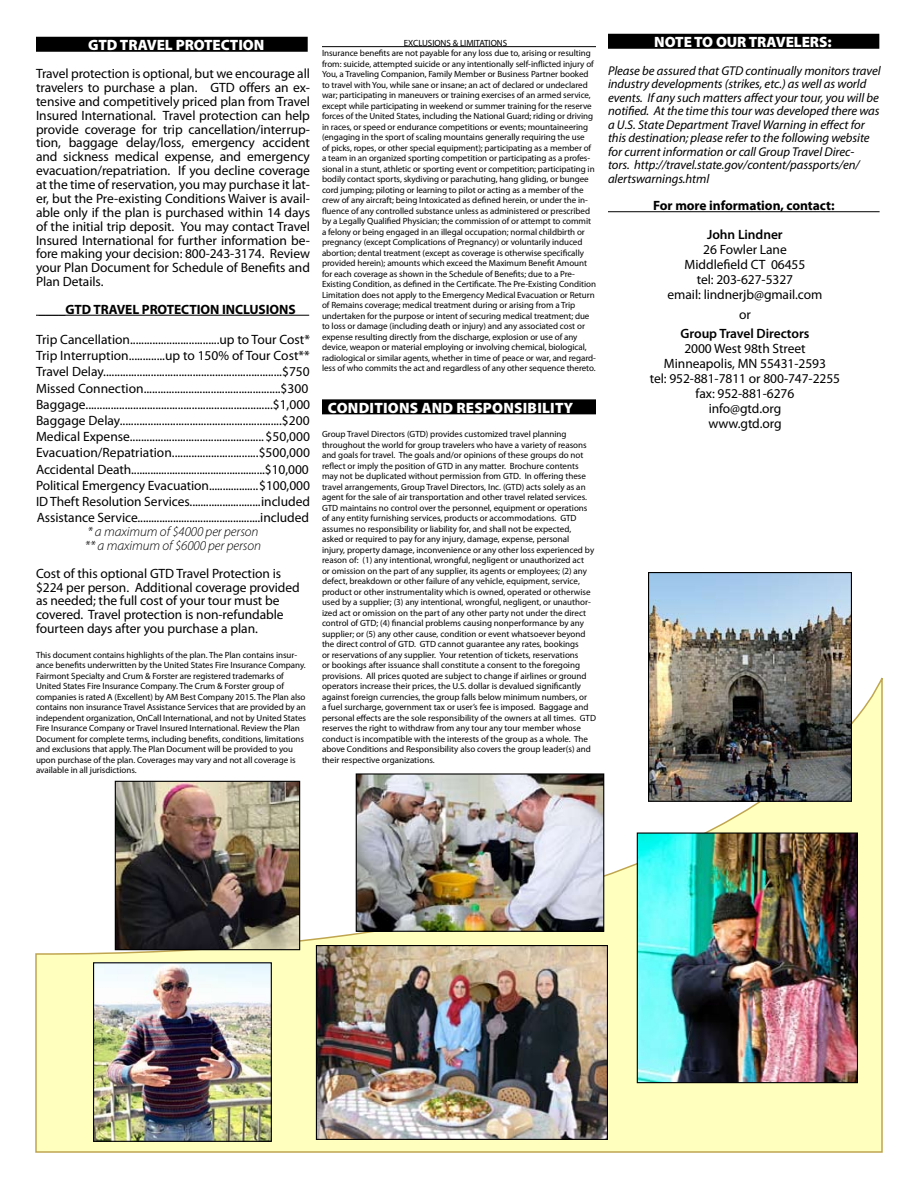
<style>
.page{position:relative;width:918px;height:1188px;background:#fff}
.page>*{position:absolute;margin:0;border:0;box-sizing:border-box;transform-origin:0 0}
.t1{font:900 15px "Myriad Pro";letter-spacing:-.005em;color:#fff}
.t2{font:900 15px "Myriad Pro";letter-spacing:.015em;color:#fff}
.t3{font:13.5px/14px "Myriad Pro";letter-spacing:-.005em;color:#000}
.t4{font:700 13.5px "Myriad Pro";letter-spacing:-.005em;color:#000}
.t5{font:italic 300 13.5px/14px "Myriad Pro";letter-spacing:-.005em;color:#000}
.t6{font:600 13.5px "Myriad Pro";letter-spacing:-.005em;color:#000}
.t7{font:italic 12.75px/13.5px "Myriad Pro";letter-spacing:-.005em;color:#000}
.t8{font:9px/10.5px "Myriad Pro";letter-spacing:-.005em;color:#000}
.s1{font-weight:600}
</style>
<div class="page">
<svg style="left:35px;top:677px;width:848px;height:476px"></svg>
<div style="left:36px;top:37px;width:272px;height:15px;background:#000"></div>
<hr style="left:36px;top:315px;width:273px;height:1px;background:#000">
<hr style="left:322px;top:46px;width:274px;height:1px;background:#000">
<div style="left:322px;top:399px;width:274px;height:15px;background:#000"></div>
<div style="left:608px;top:34px;width:271px;height:15px;background:#000"></div>
<hr style="left:608px;top:211px;width:272px;height:1px;background:#000">
<img style="left:639px;top:834px;width:217px;height:247px">
<div style="left:637px;top:832px;width:221px;height:251px;border:1px solid #000"></div>
<img style="left:650px;top:574px;width:200px;height:226px">
<div style="left:648px;top:572px;width:204px;height:230px;border:1px solid #000"></div>
<img style="left:318px;top:947px;width:288px;height:191px">
<div style="left:316px;top:945px;width:292px;height:195px;border:1px solid #000"></div>
<img style="left:358px;top:775px;width:244px;height:155px">
<div style="left:356px;top:773px;width:248px;height:159px;border:1px solid #000"></div>
<img style="left:117px;top:783px;width:181px;height:165px">
<div style="left:115px;top:781px;width:185px;height:169px;border:1px solid #000"></div>
<img style="left:95px;top:964px;width:175px;height:176px">
<div style="left:93px;top:962px;width:179px;height:180px;border:1px solid #000"></div>
<h1 class="t1" style="left:88px;top:35px;width:178px">GTD TRAVEL PROTECTION</h1>
<p class="t3" style="left:36px;top:66px;width:276px;text-align:justify">Travel protection is optional, but we encourage all travelers to purchase a plan. GTD offers an ex&shy;tensive and competitively priced plan from Travel Insured International. Travel protection can help provide coverage for trip cancellation/interrup&shy;tion, baggage delay/loss, emergency accident and sickness medical expense, and emergency evacuation/repatriation. If you decline coverage at the time of reservation, you may purchase it lat&shy;er, but the Pre-existing Conditions Waiver is avail&shy;able only if the plan is purchased within 14 days of the initial trip deposit. You may contact Travel Insured International for further information be&shy;fore making your decision: 800-243-3174. Review your Plan Document for Schedule of Benefits and Plan Details.</p>
<h2 class="t4" style="left:39px;top:301px;width:259px"><span class="s1">____</span>GTD TRAVEL PROTECTION INCLUSIONS</h2>
<p class="t3" style="left:36px;top:331px;width:276px;line-height:16.2px">Trip Cancellation................................up to Tour Cost* Trip Interruption.............up to 150% of Tour Cost** Travel Delay................................................................$750<br>Missed Connection.................................................$300<br>Baggage...................................................................$1,000<br>Baggage Delay..........................................................$200<br>Medical Expense................................................$50,000<br>Evacuation/Repatriation...............................$500,000<br>Accidental Death.................................................$10,000<br>Political Emergency Evacuation..................$100,000<br>ID Theft Resolution Services..........................included Assistance Service.............................................included</p>
<h2 class="t5" style="left:85px;top:525px;width:178px">* a maximum of $4000 per person ** a maximum of $6000 per person</h2>
<h2 class="t3" style="left:36px;top:566px;width:265px">Cost of this optional GTD Travel Protection is $224 per person. Additional coverage provided as needed; the full cost of your tour must be covered. Travel protection is non-refundable fourteen days after you purchase a plan.</h2>
<p class="t8" style="left:36px;top:649px;width:272px">This document contains highlights of the plan. The Plan contains insur&shy;ance benefits underwritten by the United States Fire Insurance Company.<br>Fairmont Specialty and Crum &amp; Forster are registered trademarks of United States Fire Insurance Company. The Crum &amp; Forster group of companies is rated A (Excellent) by AM Best Company 2015. The Plan also contains non insurance Travel Assistance Services that are provided by an independent organization, OnCall International, and not by United States Fire Insurance Company or Travel Insured International. Review the Plan Document for complete terms, including benefits, conditions, limitations and exclusions that apply. The Plan Document will be provided to you upon purchase of the plan. Coverages may vary and not all coverage is available in all jurisdictions.</p>
<p class="t8" style="left:322px;top:37px;width:276px;text-indent:82px">EXCLUSIONS &amp; LIMITATIONS<br>Insurance benefits are not payable for any loss due to, arising or resulting from: suicide, attempted suicide or any intentionally self-inflicted injury of You, a Traveling Companion, Family Member or Business Partner booked to travel with You, while sane or insane; an act of declared or undeclared war; participating in maneuvers or training exercises of an armed service, except while participating in weekend or summer training for the reserve forces of the United States, including the National Guard; riding or driving in races, or speed or endurance competitions or events; mountaineering (engaging in the sport of scaling mountains generally requiring the use<br>of picks, ropes, or other special equipment); participating as a member of a team in an organized sporting competition or participating as a profes&shy;sional in a stunt, athletic or sporting event or competition; participating in bodily contact sports, skydiving or parachuting, hang gliding, or bungee cord jumping; piloting or learning to pilot or acting as a member of the crew of any aircraft; being Intoxicated as defined herein, or under the in&shy;fluence of any controlled substance unless as administered or prescribed by a Legally Qualified Physician; the commission of or attempt to commit a felony or being engaged in an illegal occupation; normal childbirth or pregnancy (except Complications of Pregnancy) or voluntarily induced abortion; dental treatment (except as coverage is otherwise specifically provided herein); amounts which exceed the Maximum Benefit Amount for each coverage as shown in the Schedule of Benefits; due to a Pre-Existing Condition, as defined in the Certificate. The Pre-Existing Condition Limitation does not apply to the Emergency Medical Evacuation or Return of Remains coverage; medical treatment during or arising from a Trip undertaken for the purpose or intent of securing medical treatment; due to loss or damage (including death or injury) and any associated cost or expense resulting directly from the discharge, explosion or use of any device, weapon or material employing or involving chemical, biological, radiological or similar agents, whether in time of peace or war, and regard&shy;less of who commits the act and regardless of any other sequence thereto.</p>
<h1 class="t2" style="left:328px;top:398px;width:247px">CONDITIONS AND RESPONSIBILITY</h1>
<p class="t8" style="left:322px;top:429px;width:276px">Group Travel Directors (GTD) provides customized travel planning throughout the world for group travelers who have a variety of reasons and goals for travel. The goals and/or opinions of these groups do not reflect or imply the position of GTD in any matter. Brochure contents may not be duplicated without permission from GTD. In offering these travel arrangements, Group Travel Directors, Inc. (GTD) acts solely as an agent for the sale of air transportation and other travel related services.<br>GTD maintains no control over the personnel, equipment or operations of any entity furnishing services, products or accommodations. GTD assumes no responsibility or liability for, and shall not be expected,<br>asked or required to pay for any injury, damage, expense, personal<br>injury, property damage, inconvenience or any other loss experienced by reason of: (1) any intentional, wrongful, negligent or unauthorized act<br>or omission on the part of any supplier, its agents or employees; (2) any defect, breakdown or other failure of any vehicle, equipment, service, product or other instrumentality which is owned, operated or otherwise used by a supplier; (3) any intentional, wrongful, negligent, or unauthor&shy;ized act or omission on the part of any other party not under the direct control of GTD; (4) financial problems causing nonperformance by any supplier; or (5) any other cause, condition or event whatsoever beyond the direct control of GTD. GTD cannot guarantee any rates, bookings<br>or reservations of any supplier. Your retention of tickets, reservations<br>or bookings after issuance shall constitute a consent to the foregoing provisions. All prices quoted are subject to change if airlines or ground operators increase their prices, the U.S. dollar is devalued significantly against foreign currencies, the group falls below minimum numbers, or<br>a fuel surcharge, government tax or user’s fee is imposed. Baggage and personal effects are the sole responsibility of the owners at all times. GTD reserves the right to withdraw from any tour any tour member whose conduct is incompatible with the interests of the group as a whole. The above Conditions and Responsibility also covers the group leader(s) and their respective organizations.</p>
<h1 class="t1" style="left:654px;top:32px;width:179px">NOTE TO OUR TRAVELERS:</h1>
<p class="t7" style="left:608px;top:63px;width:274px">Please be assured that GTD continually monitors travel industry developments (strikes, etc.) as well as world events. If any such matters affect your tour, you will be notified. At the time this tour was developed there was a U.S. State Department Travel Warning in effect for this destination; please refer to the following website for current information or call Group Travel Direc-<br>tors. http://travel.state.gov/content/passports/en/ alertswarnings.html</p>
<h2 class="t4" style="left:653px;top:197px;width:183px">For more information, contact:</h2>
<h2 class="t6" style="left:707px;top:226px;width:77px">John Lindner</h2>
<h2 class="t3" style="left:668px;top:242px;width:156px;line-height:15px;text-align:center">26 Fowler Lane<br>Middlefield CT 06455<br>tel: 203-627-5327<br>email: lindnerjb@gmail.com</h2>
<h2 class="t3" style="left:739px;top:307px;width:13px">or</h2>
<h2 class="t6" style="left:681px;top:325px;width:130px">Group Travel Directors</h2>
<h2 class="t3" style="left:650px;top:341px;width:192px;line-height:15px;text-align:center">2000 West 98th Street<br>Minneapolis, MN 55431-2593<br>tel: 952-881-7811 or 800-747-2255 fax: 952-881-6276<br>info@gtd.org<br>www.gtd.org</h2>
</div>
